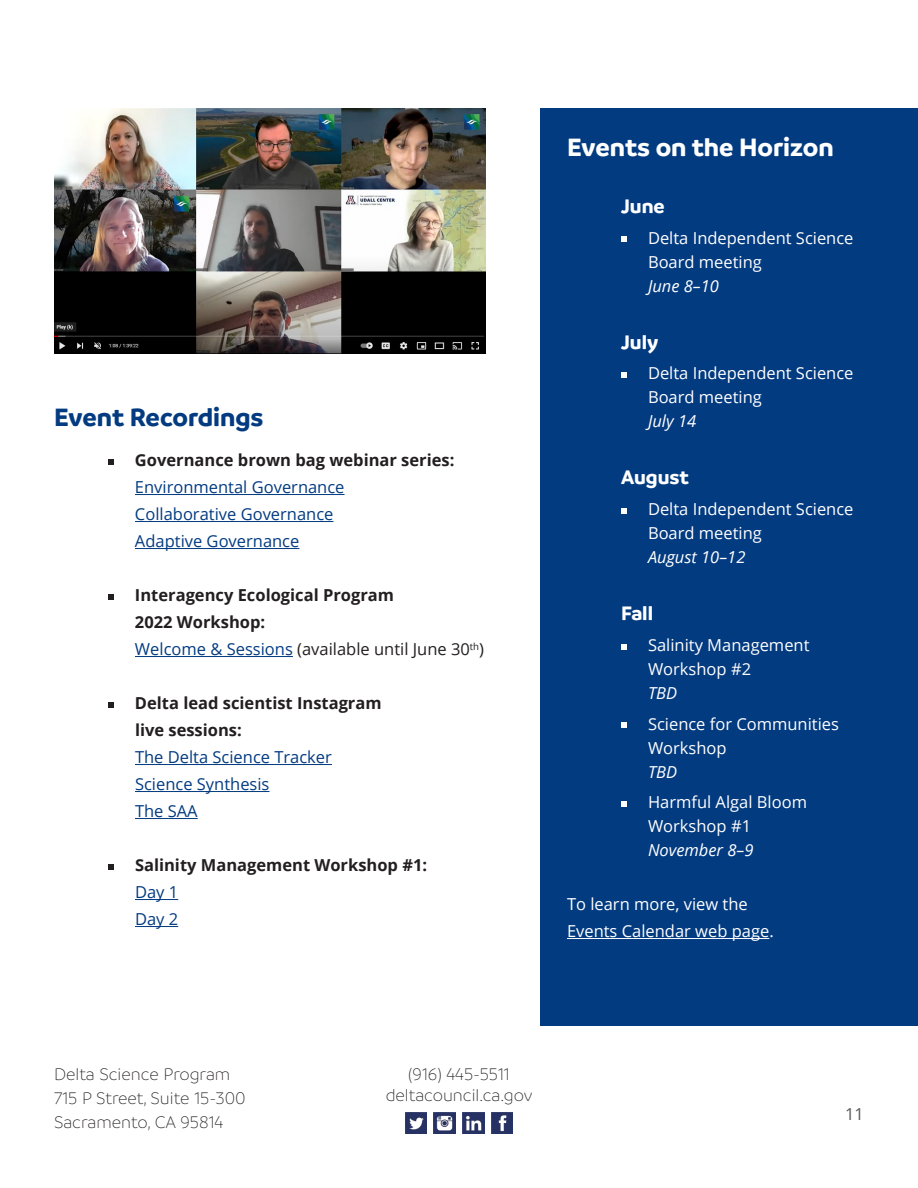
<style>
.page{position:relative;width:918px;height:1188px;background:#fff}
.page>*{position:absolute;margin:0;border:0;box-sizing:border-box;transform-origin:0 0}
.t1{font:700 27px "Branding";color:#fff}
.t2{font:700 27px "Branding";color:#033b81}
.t3{font:700 21px "Branding";color:#fff}
.t4{font:300 18px/24px "Branding";color:#231f20}
.t5{font:16.5px/24px "Open Sans";color:#fff}
.t6{font:16.5px/27px "Open Sans";color:#033b81}
.t7{font:700 16.5px/27px "Open Sans";color:#231f20}
.t8{font:16.5px "Open Sans";color:#57585a}
.s1{font-weight:700;color:#231f20}
.s2{font-weight:400;color:#033b81}
.s3{font-weight:400}
.s4{font-style:italic}
</style>
<div class="page">
<div style="left:540px;top:108px;width:378px;height:918px;background:#033b81"></div>
<hr style="left:135px;top:494px;width:210px;height:1px;background:#033b81">
<hr style="left:135px;top:521px;width:198px;height:1px;background:#033b81">
<hr style="left:135px;top:548px;width:164px;height:1px;background:#033b81">
<hr style="left:135px;top:656px;width:158px;height:1px;background:#033b81">
<hr style="left:135px;top:764px;width:197px;height:1px;background:#033b81">
<hr style="left:135px;top:791px;width:134px;height:1px;background:#033b81">
<hr style="left:135px;top:818px;width:63px;height:1px;background:#033b81">
<hr style="left:135px;top:899px;width:43px;height:1px;background:#033b81">
<hr style="left:135px;top:926px;width:43px;height:1px;background:#033b81">
<hr style="left:567px;top:938px;width:202px;height:1px;background:#fff">
<img style="left:54px;top:108px;width:432px;height:245px">
<svg style="left:108px;top:459px;width:5px;height:6px"></svg>
<svg style="left:108px;top:594px;width:5px;height:6px"></svg>
<svg style="left:108px;top:702px;width:5px;height:6px"></svg>
<svg style="left:108px;top:864px;width:5px;height:6px"></svg>
<svg style="left:621px;top:237px;width:5px;height:5px"></svg>
<svg style="left:621px;top:372px;width:5px;height:6px"></svg>
<svg style="left:621px;top:508px;width:5px;height:6px"></svg>
<svg style="left:621px;top:644px;width:5px;height:5px"></svg>
<svg style="left:621px;top:723px;width:5px;height:5px"></svg>
<svg style="left:621px;top:801px;width:5px;height:6px"></svg>
<img style="left:405px;top:1112px;width:22px;height:22px">
<img style="left:434px;top:1112px;width:21px;height:22px">
<img style="left:463px;top:1112px;width:21px;height:22px">
<img style="left:491px;top:1112px;width:22px;height:22px">
<h3 class="t2" style="left:54px;top:401px;width:211px">Event Recordings</h3>
<p class="t6" style="left:135px;top:446px;width:321px"><span class="s1">Governance brown bag webinar series:<br></span>Environmental Governance<br>Collaborative Governance<br>Adaptive Governance</p>
<p class="t7" style="left:135px;top:581px;width:351px">Interagency Ecological Program<br>2022 Workshop:<br><span class="s2">Welcome &amp; Sessions</span> <span class="s3">(available until June 30</span><sup>th</sup><span class="s3">)</span></p>
<p class="t6" style="left:135px;top:689px;width:248px"><span class="s1">Delta lead scientist Instagram live sessions:<br></span>The Delta Science Tracker<br>Science Synthesis<br>The SAA</p>
<p class="t7" style="left:135px;top:851px;width:294px">Salinity Management Workshop #1:<br><span class="s2">Day 1<br>Day 2</span></p>
<h3 class="t1" style="left:567px;top:131px;width:268px">Events on the Horizon</h3>
<p class="t3" style="left:621px;top:194px;width:45px">June</p>
<p class="t5" style="left:648px;top:225px;width:207px">Delta Independent Science<br>Board meeting<br><span class="s4">June 8–10</span></p>
<p class="t3" style="left:621px;top:330px;width:39px">July</p>
<p class="t5" style="left:648px;top:361px;width:207px">Delta Independent Science<br>Board meeting<br><span class="s4">July 14</span></p>
<p class="t3" style="left:621px;top:465px;width:69px">August</p>
<p class="t5" style="left:648px;top:497px;width:207px">Delta Independent Science<br>Board meeting<br><span class="s4">August 10–12</span></p>
<p class="t3" style="left:621px;top:601px;width:34px">Fall</p>
<p class="t5" style="left:648px;top:632px;width:163px">Salinity Management<br>Workshop #2<br><span class="s4">TBD</span></p>
<p class="t5" style="left:648px;top:711px;width:193px">Science for Communities<br>Workshop<br><span class="s4">TBD</span></p>
<p class="t5" style="left:648px;top:790px;width:161px">Harmful Algal Bloom<br>Workshop #1<br><span class="s4">November 8–9</span></p>
<p class="t5" style="left:567px;top:890px;width:208px;line-height:27px">To learn more, view the<br>Events Calendar web page.</p>
<p class="t4" style="left:54px;top:1063px;width:193px">Delta Science Program<br>715 P Street, Suite 15-300<br>Sacramento, CA 95814</p>
<p class="t4" style="left:386px;top:1064px;width:148px;line-height:21px;text-align:center">(916) 445-5511 deltacouncil.ca.gov</p>
<p class="t8" style="left:845px;top:1102px;width:20px">11</p>
</div>
